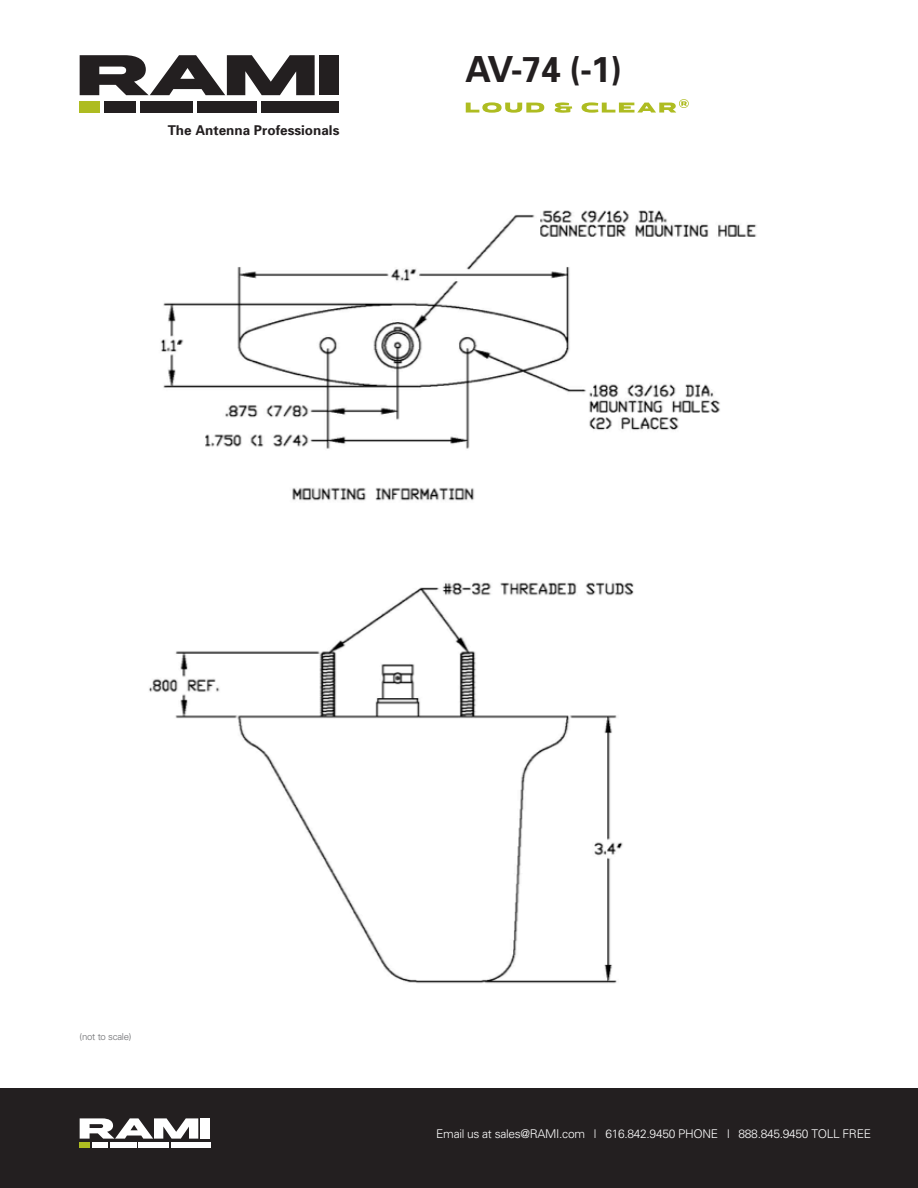
<style>
.page{position:relative;width:918px;height:1188px;background:#fff}
.page>*{position:absolute;margin:0;border:0;box-sizing:border-box;transform-origin:0 0}
.t1{font:700 36px "Univers";color:#231f20}
.t2{font:700 13.5px "Univers";color:#231f20}
.t3{font:300 12px "Univers";letter-spacing:-.025em;color:#fff}
.t4{font:300 9.6px "Univers";letter-spacing:-.025em;color:#6c6d70}
</style>
<div class="page">
<svg style="left:80px;top:55px;width:235px;height:40px"></svg>
<div style="left:319px;top:55px;width:20px;height:40px;background:#231f20"></div>
<div style="left:80px;top:101px;width:20px;height:12px;background:#aebc21"></div>
<div style="left:104px;top:101px;width:31px;height:12px;background:#231f20"></div>
<div style="left:140px;top:101px;width:53px;height:12px;background:#231f20"></div>
<div style="left:197px;top:101px;width:59px;height:12px;background:#231f20"></div>
<div style="left:261px;top:101px;width:78px;height:12px;background:#231f20"></div>
<svg style="left:466px;top:102px;width:78px;height:11px"></svg>
<svg style="left:555px;top:102px;width:17px;height:11px"></svg>
<svg style="left:582px;top:99px;width:107px;height:14px"></svg>
<div style="left:0;top:1089px;width:918px;height:99px;background:#231f20"></div>
<svg style="left:80px;top:1118px;width:118px;height:21px"></svg>
<div style="left:201px;top:1118px;width:9px;height:21px;background:#fff"></div>
<div style="left:80px;top:1142px;width:10px;height:6px;background:#aebc21"></div>
<div style="left:92px;top:1142px;width:16px;height:6px;background:#fff"></div>
<div style="left:110px;top:1142px;width:27px;height:6px;background:#fff"></div>
<div style="left:139px;top:1142px;width:30px;height:6px;background:#fff"></div>
<div style="left:171px;top:1142px;width:39px;height:6px;background:#fff"></div>
<img style="left:149px;top:210px;width:608px;height:774px">
<p class="t2" style="left:168px;top:122px;width:173px">The Antenna Professionals</p>
<p class="t1" style="left:465px;top:46px;width:159px">AV-74 (-1)</p>
<p class="t4" style="left:80px;top:1030px;width:53px">(not to scale)</p>
<p class="t3" style="left:436px;top:1126px;width:436px">Email us at sales@RAMI.com | 616.842.9450 PHONE | 888.845.9450 TOLL FREE</p>
</div>
